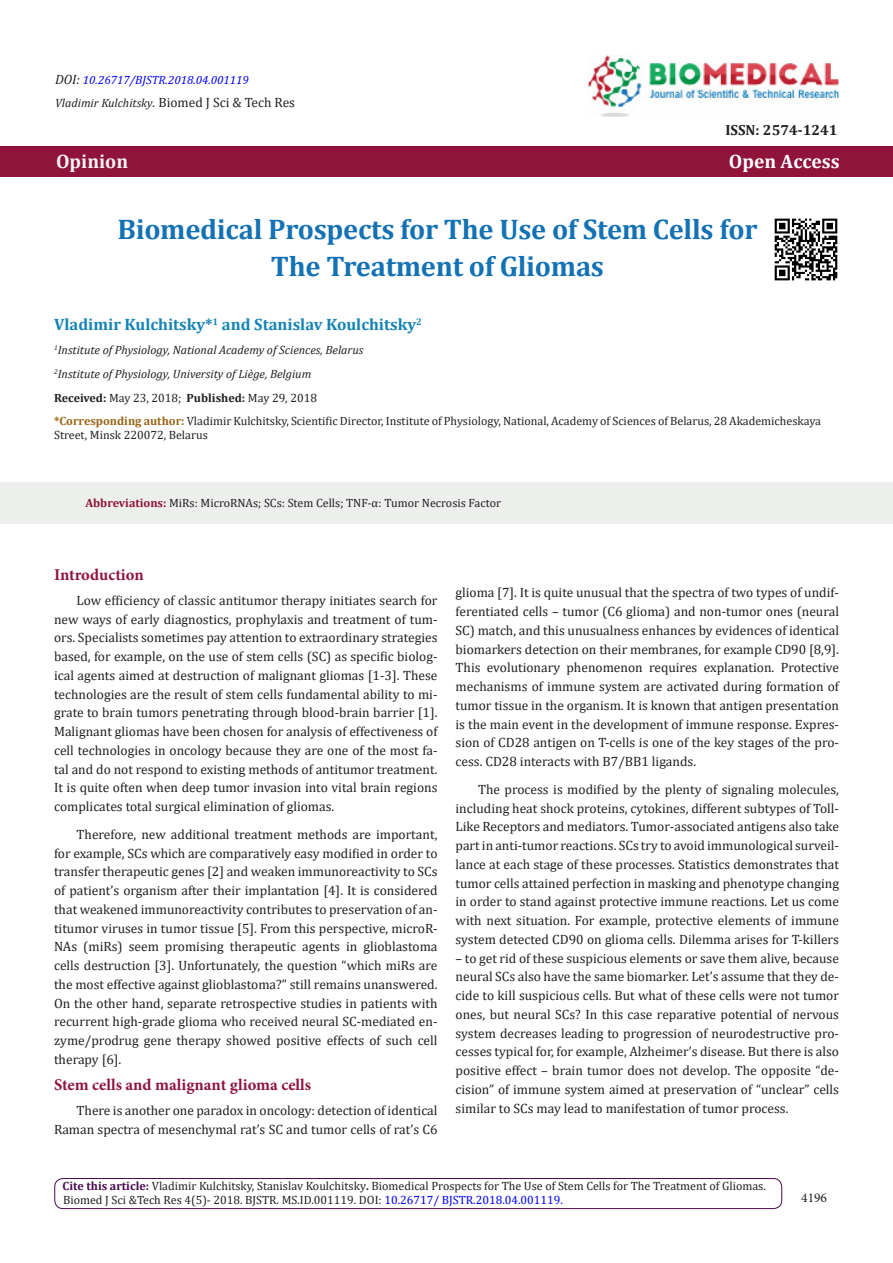
<style>
.page{position:relative;width:893px;height:1263px;background:#fff}
.page>*{position:absolute;margin:0;border:0;box-sizing:border-box;transform-origin:0 0}
.t1{font:700 28.5px "Cambria";letter-spacing:-.01em;color:#1371b5}
.t2{font:700 19.5px "Cambria";color:#fff}
.t3{font:700 19.5px "Cambria";color:#f2f3f4}
.t4{font:700 16.5px "Cambria";color:#1383b5}
.t5{font:700 16.5px "Minion Pro";color:#8f133a}
.t6{font:700 14.7px "Cambria";color:#231f20}
.t7{font:13.5px/18.8px "Cambria";color:#231f20;text-align:justify}
.t8{font:13.5px "Minion Pro";color:#231f20}
.t9{font:12px/14.4px "Cambria";color:#231f20}
.t10{font:italic 12px "Cambria";color:#231f20}
.t11{font:italic 12px "Cambria";color:#00f}
.s1{font-size:13.5px;color:#231f20}
.s2{font-size:13.5px}
.s3{font-style:normal;font-size:13.5px}
.s4{font-weight:700}
.s5{font-weight:700;color:#996515}
.s6{font-weight:700;color:#8f133a}
.s7{font-weight:700;color:#480a4b}
.s8{color:#00f}
</style>
<div class="page">
<div style="left:54px;top:1178px;width:728px;height:31px;border:1px solid #480a4b;border-radius:8px"></div>
<div style="left:0;top:146px;width:893px;height:31px;background:#8f133a"></div>
<img style="left:587px;top:55px;width:252px;height:62px">
<div style="left:0;top:482px;width:893px;height:42px;background:#edefed"></div>
<img style="left:774px;top:218px;width:64px;height:63px">
<p class="t11" style="left:55px;top:72px;width:195px"><span class="s1">DOI:</span> 10.26717/BJSTR.2018.04.001119</p>
<p class="t10" style="left:55px;top:94px;width:241px">Vladimir Kulchitsky<span class="s2">.</span> <span class="s3">Biomed J Sci &amp; Tech Res</span></p>
<p class="t6" style="left:725px;top:119px;width:114px">ISSN: 2574-1241</p>
<p class="t3" style="left:56px;top:147px;width:74px">Opinion</p>
<p class="t2" style="left:729px;top:147px;width:112px">Open Access</p>
<p class="t1" style="left:117px;top:209px;width:641px">Biomedical Prospects for The Use of Stem Cells for</p>
<p class="t1" style="left:271px;top:246px;width:335px">The Treatment of Gliomas</p>
<p class="t4" style="left:54px;top:313px;width:369px">Vladimir Kulchitsky*<sup>1</sup> and Stanislav Koulchitsky<sup>2</sup></p>
<p class="t10" style="left:54px;top:342px;width:311px"><sup>1</sup>Institute of Physiology, National Academy of Sciences, Belarus</p>
<p class="t10" style="left:54px;top:366px;width:259px"><sup>2</sup>Institute of Physiology, University of Liège, Belgium</p>
<p class="t9" style="left:54px;top:390px;width:264px"><span class="s4">Received:</span> May 23, 2018; <span class="s4">Published:</span> May 29, 2018</p>
<p class="t9" style="left:54px;top:414px;width:768px"><span class="s5">*Corresponding author:</span> Vladimir Kulchitsky, Scientific Director, Institute of Physiology, National, Academy of Sciences of Belarus, 28 Akademicheskaya<br>Street, Minsk 220072, Belarus</p>
<p class="t9" style="left:85px;top:496px;width:417px"><span class="s6">Abbreviations:</span> MiRs: MicroRNAs; SCs: Stem Cells; TNF-α: Tumor Necrosis Factor</p>
<p class="t5" style="left:54px;top:563px;width:91px">Introduction</p>
<p class="t7" style="left:54px;top:591px;width:385px;text-indent:22px">Low efficiency of classic antitumor therapy initiates search for new ways of early diagnostics, prophylaxis and treatment of tum&shy;ors. Specialists sometimes pay attention to extraordinary strategies based, for example, on the use of stem cells (SC) as specific biolog&shy;ical agents aimed at destruction of malignant gliomas [1-3]. These technologies are the result of stem cells fundamental ability to mi&shy;grate to brain tumors penetrating through blood-brain barrier [1].<br>Malignant gliomas have been chosen for analysis of effectiveness of cell technologies in oncology because they are one of the most fa&shy;tal and do not respond to existing methods of antitumor treatment.<br>It is quite often when deep tumor invasion into vital brain regions complicates total surgical elimination of gliomas.</p>
<p class="t7" style="left:54px;top:825px;width:385px;text-indent:22px">Therefore, new additional treatment methods are important, for example, SCs which are comparatively easy modified in order to transfer therapeutic genes [2] and weaken immunoreactivity to SCs of patient’s organism after their implantation [4]. It is considered that weakened immunoreactivity contributes to preservation of an&shy;titumor viruses in tumor tissue [5]. From this perspective, microR-NAs (miRs) seem promising therapeutic agents in glioblastoma cells destruction [3]. Unfortunately, the question “which miRs are the most effective against glioblastoma?” still remains unanswered.<br>On the other hand, separate retrospective studies in patients with recurrent high-grade glioma who received neural SC-mediated en&shy;zyme/prodrug gene therapy showed positive effects of such cell therapy [6].</p>
<p class="t5" style="left:54px;top:1073px;width:259px">Stem cells and malignant glioma cells</p>
<p class="t7" style="left:54px;top:1101px;width:385px;text-align:right">There is another one paradox in oncology: detection of identical<br>Raman spectra of mesenchymal rat’s SC and tumor cells of rat’s C6</p>
<p class="t7" style="left:456px;top:583px;width:385px">glioma [7]. It is quite unusual that the spectra of two types of undif&shy;ferentiated cells – tumor (C6 glioma) and non-tumor ones (neural SC) match, and this unusualness enhances by evidences of identical biomarkers detection on their membranes, for example CD90 [8,9].<br>This evolutionary phenomenon requires explanation. Protective mechanisms of immune system are activated during formation of tumor tissue in the organism. It is known that antigen presentation is the main event in the development of immune response. Expres&shy;sion of CD28 antigen on T-cells is one of the key stages of the pro&shy;cess. CD28 interacts with B7/BB1 ligands.</p>
<p class="t7" style="left:456px;top:780px;width:385px;text-indent:22px">The process is modified by the plenty of signaling molecules, including heat shock proteins, cytokines, different subtypes of Toll-Like Receptors and mediators. Tumor-associated antigens also take part in anti-tumor reactions. SCs try to avoid immunological surveil&shy;lance at each stage of these processes. Statistics demonstrates that tumor cells attained perfection in masking and phenotype changing in order to stand against protective immune reactions. Let us come with next situation. For example, protective elements of immune system detected CD90 on glioma cells. Dilemma arises for T-killers</p>
<p class="t7" style="left:456px;top:948px;width:385px">– to get rid of these suspicious elements or save them alive, because neural SCs also have the same biomarker. Let’s assume that they de&shy;cide to kill suspicious cells. But what of these cells were not tumor ones, but neural SCs? In this case reparative potential of nervous system decreases leading to progression of neurodestructive pro&shy;cesses typical for, for example, Alzheimer’s disease. But there is also positive effect – brain tumor does not develop. The opposite “de&shy;cision” of immune system aimed at preservation of “unclear” cells similar to SCs may lead to manifestation of tumor process.</p>
<p class="t9" style="left:63px;top:1178px;width:705px"><span class="s7">Cite this article:</span> Vladimir Kulchitsky, Stanislav Koulchitsky<span class="s4">.</span> Biomedical Prospects for The Use of Stem Cells for The Treatment of Gliomas.</p>
<p class="t9" style="left:63px;top:1193px;width:501px">Biomed J Sci &amp;Tech Res 4(5)- 2018. BJSTR. MS.ID.001119. DOI: <span class="s8">10.26717/ BJSTR.2018.04.001119.</span></p>
<p class="t8" style="left:801px;top:1189px;width:27px">4196</p>
</div>
